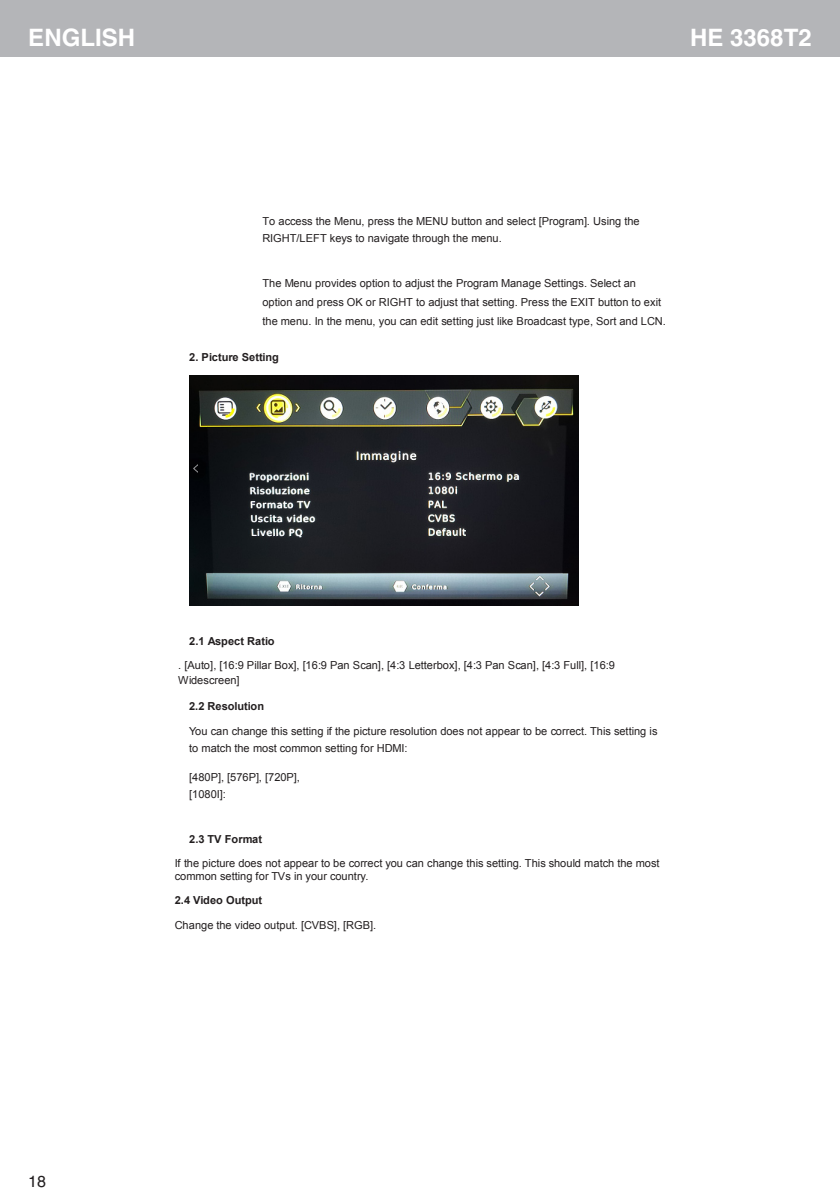
<style>
.page{position:relative;width:840px;height:1191px;background:#fff}
.page>*{position:absolute;margin:0;border:0;box-sizing:border-box;transform-origin:0 0}
.Titolo_lingua{font:700 24px "Helvetica";color:#fff}
.t1{font:16px "Helvetica";color:#231f20}
.t2{font:11px/16.8px "Arial";color:#231f20}
.t3{font:700 11px "Arial";color:#231f20}
</style>
<div class="page">
<div style="left:0;top:0;width:839px;height:57px;background:#b4b5b8"></div>
<img style="left:189px;top:375px;width:389px;height:230px">
<p class="Titolo_lingua" style="left:28px;top:23px;width:108px">ENGLISH</p>
<h1 class="Titolo_lingua" style="left:689px;top:23px;width:123px">HE 3368T2</h1>
<p class="t2" style="left:262px;top:213px;width:378px">To access the Menu, press the MENU button and select [Program]. Using the<br>RIGHT/LEFT keys to navigate through the menu.</p>
<p class="t2" style="left:262px;top:274px;width:405px;line-height:19px">The Menu provides option to adjust the Program Manage Settings. Select an option and press OK or RIGHT to adjust that setting. Press the EXIT button to exit the menu. In the menu, you can edit setting just like Broadcast type, Sort and LCN.</p>
<p class="t3" style="left:189px;top:349px;width:91px">2. Picture Setting</p>
<h2 class="t1" style="left:28px;top:1171px;width:19px">18</h2>
<p class="t3" style="left:189px;top:633px;width:87px">2.1 Aspect Ratio</p>
<p class="t2" style="left:178px;top:658px;width:438px;line-height:14.4px">. [Auto], [16:9 Pillar Box], [16:9 Pan Scan], [4:3 Letterbox], [4:3 Pan Scan], [4:3 Full], [16:9<br>Widescreen]</p>
<p class="t3" style="left:189px;top:699px;width:76px">2.2 Resolution</p>
<p class="t2" style="left:189px;top:723px;width:469px">You can change this setting if the picture resolution does not appear to be correct. This setting is to match the most common setting for HDMI:</p>
<p class="t2" style="left:189px;top:768px;width:112px">[480P], [576P], [720P], [1080I]:</p>
<p class="t3" style="left:189px;top:831px;width:75px">2.3 TV Format</p>
<p class="t2" style="left:174px;top:857px;width:486px;line-height:12.4px">If the picture does not appear to be correct you can change this setting. This should match the most common setting for TVs in your country.</p>
<p class="t3" style="left:174px;top:893px;width:89px">2.4 Video Output</p>
<p class="t2" style="left:174px;top:917px;width:203px">Change the video output. [CVBS], [RGB].</p>
</div>
